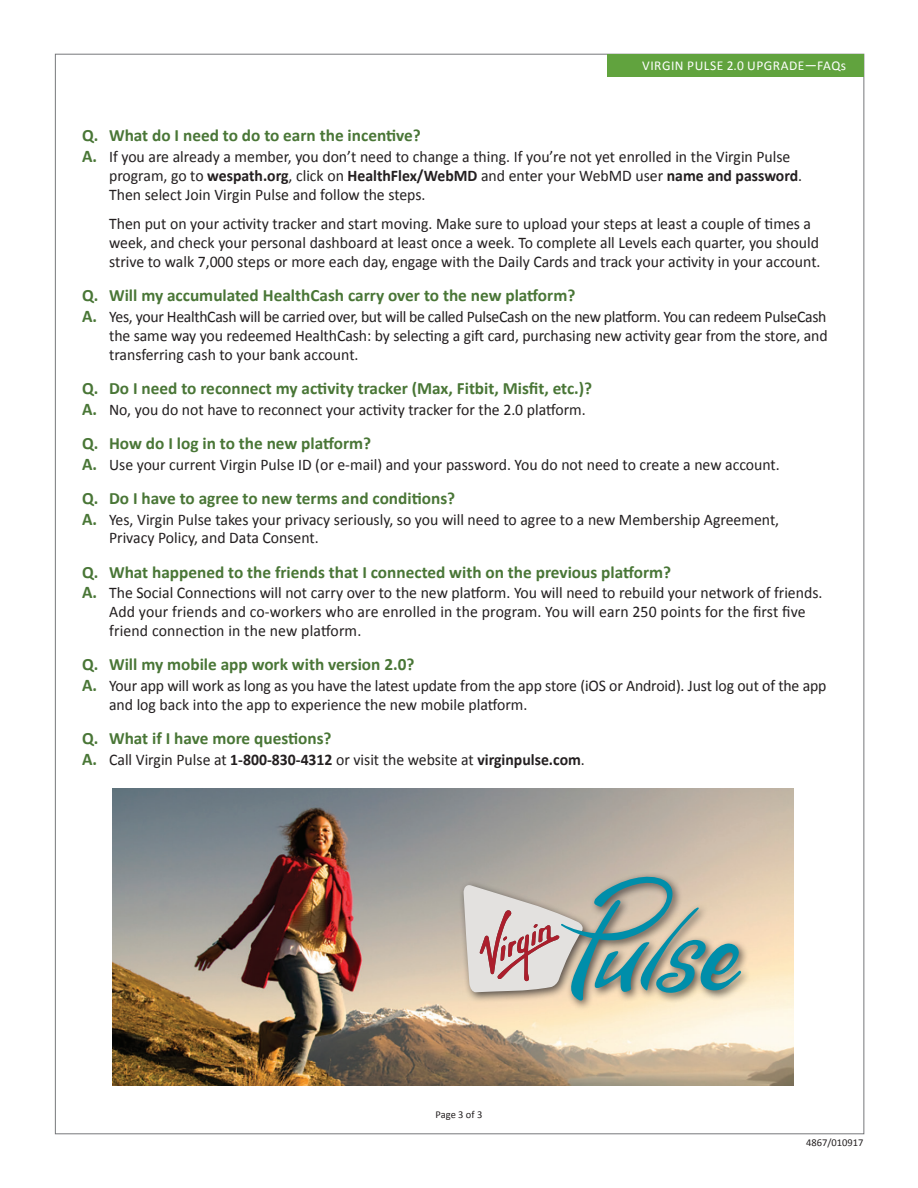
<style>
.page{position:relative;width:918px;height:1188px;background:#fff}
.page>*{position:absolute;margin:0;border:0;box-sizing:border-box;transform-origin:0 0}
.t1{font:700 17.25px "Calibri";color:#497636}
.t2{font:16.2px/18.9px "Calibri";color:#231f20}
.t3{font:13.5px "Calibri";letter-spacing:.04em;color:#fff}
.t4{font:10.5px "Calibri";color:#231f20}
.s1{font-weight:700;font-size:17.7px;color:#497636}
.s2{font-weight:700}
</style>
<div class="page">
<div style="left:608px;top:54px;width:256px;height:22px;background:#61a33e"></div>
<img style="left:113px;top:789px;width:680px;height:297px">
<div style="left:458px;top:871px;width:293px;height:140px;background:#231f20;opacity:.75"></div>
<svg style="left:464px;top:877px;width:277px;height:124px;background:#aeb4ac"></svg>
<p class="t3" style="left:642px;top:57px;width:205px">VIRGIN PULSE 2.0 UPGRADE—FAQs</p>
<p class="t1" style="left:82px;top:124px;width:340px">Q. What do I need to do to earn the incentive?</p>
<p class="t2" style="left:109px;top:147px;width:695px;text-indent:-27px"><span class="s1">A.</span> If you are already a member, you don’t need to change a thing. If you’re not yet enrolled in the Virgin Pulse program, go to <span class="s2">wespath.org</span>, click on <span class="s2">HealthFlex/WebMD</span> and enter your WebMD user <span class="s2">name and password</span>.<br>Then select Join Virgin Pulse and follow the steps.</p>
<p class="t2" style="left:109px;top:215px;width:713px">Then put on your activity tracker and start moving. Make sure to upload your steps at least a couple of times a week, and check your personal dashboard at least once a week. To complete all Levels each quarter, you should strive to walk 7,000 steps or more each day, engage with the Daily Cards and track your activity in your account.</p>
<p class="t1" style="left:82px;top:285px;width:495px">Q. Will my accumulated HealthCash carry over to the new platform?</p>
<p class="t2" style="left:109px;top:307px;width:720px;text-align:justify;text-indent:-27px"><span class="s1">A.</span> Yes, your HealthCash will be carried over, but will be called PulseCash on the new platform. You can redeem PulseCash the same way you redeemed HealthCash: by selecting a gift card, purchasing new activity gear from the store, and transferring cash to your bank account.</p>
<p class="t1" style="left:82px;top:377px;width:512px">Q. Do I need to reconnect my activity tracker (Max, Fitbit, Misfit, etc.)?</p>
<p class="t2" style="left:82px;top:400px;width:505px"><span class="s1">A.</span> No, you do not have to reconnect your activity tracker for the 2.0 platform.</p>
<p class="t1" style="left:82px;top:432px;width:291px">Q. How do I log in to the new platform?</p>
<p class="t2" style="left:82px;top:455px;width:699px"><span class="s1">A.</span> Use your current Virgin Pulse ID (or e-mail) and your password. You do not need to create a new account.</p>
<p class="t1" style="left:82px;top:487px;width:375px">Q. Do I have to agree to new terms and conditions?</p>
<p class="t2" style="left:109px;top:510px;width:672px;text-indent:-27px"><span class="s1">A.</span> Yes, Virgin Pulse takes your privacy seriously, so you will need to agree to a new Membership Agreement,<br>Privacy Policy, and Data Consent.</p>
<p class="t1" style="left:82px;top:561px;width:591px">Q. What happened to the friends that I connected with on the previous platform?</p>
<p class="t2" style="left:109px;top:584px;width:715px;text-indent:-27px"><span class="s1">A.</span> The Social Connections will not carry over to the new platform. You will need to rebuild your network of friends.<br>Add your friends and co-workers who are enrolled in the program. You will earn 250 points for the first five friend connection in the new platform.</p>
<p class="t1" style="left:82px;top:654px;width:334px">Q. Will my mobile app work with version 2.0?</p>
<p class="t2" style="left:109px;top:676px;width:719px;text-indent:-27px"><span class="s1">A.</span> Your app will work as long as you have the latest update from the app store (iOS or Android). Just log out of the app and log back into the app to experience the new mobile platform.</p>
<p class="t1" style="left:82px;top:727px;width:251px">Q. What if I have more questions?</p>
<p class="t2" style="left:82px;top:750px;width:504px"><span class="s1">A.</span> Call Virgin Pulse at <span class="s2">1-800-830-4312</span> or visit the website at <span class="s2">virginpulse.com</span>.</p>
<p class="t4" style="left:436px;top:1108px;width:48px">Page 3 of 3</p>
<p class="t4" style="left:806px;top:1136px;width:59px">4867/010917</p>
</div>
